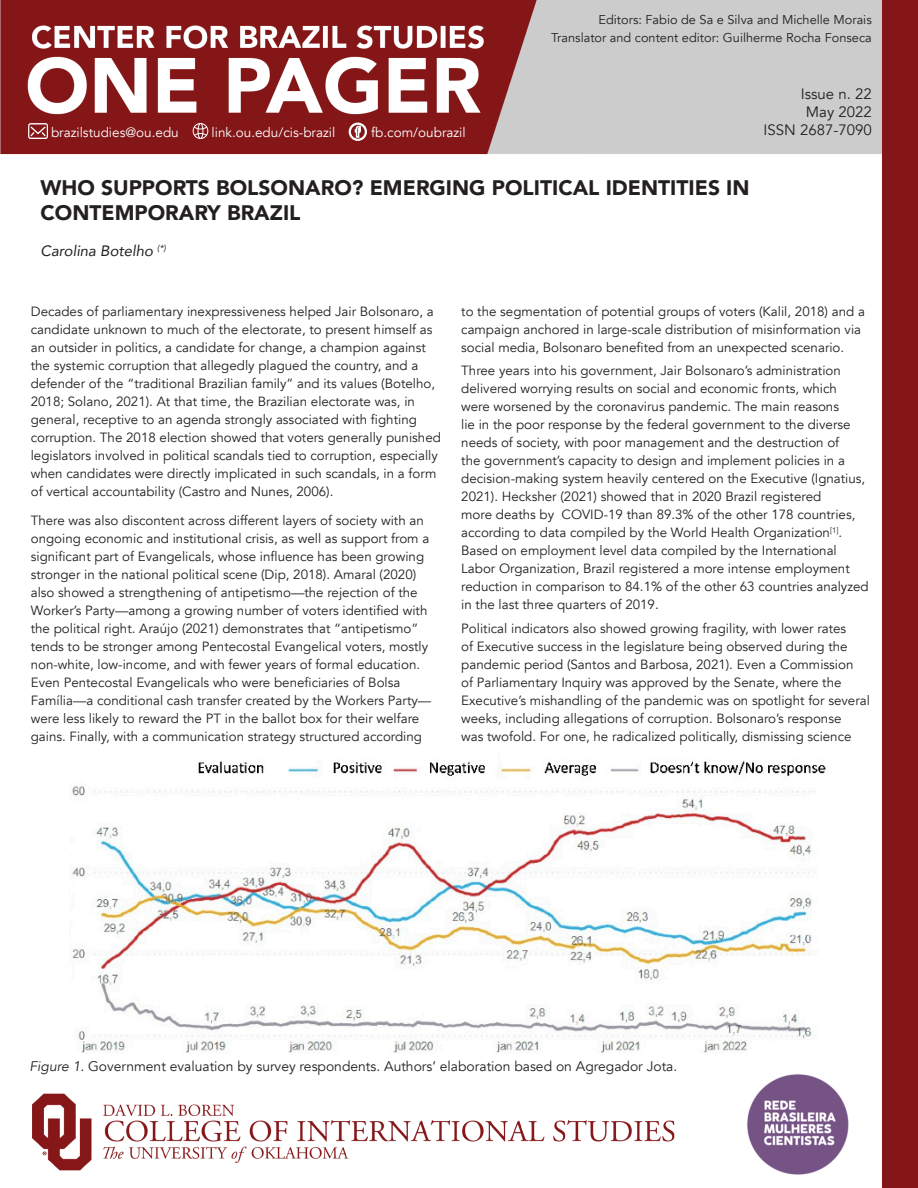
<style>
.page{position:relative;width:918px;height:1188px;background:#fff}
.page>*{position:absolute;margin:0;border:0;box-sizing:border-box;transform-origin:0 0}
.t1{font:900 21px/25.2px "Avenir";color:#231f20}
.t2{font:15px "Avenir";color:#231f20}
.t3{font:italic 15px "Avenir";color:#231f20}
.t4{font:13.8px "Avenir";color:#231f20}
.t5{font:13.5px "Avenir";color:#fff}
.t6{font:13.35px/18px "Avenir";color:#231f20}
.t7{font:12.75px "Avenir";color:#231f20}
.s1{font-style:italic}
</style>
<div class="page">
<img style="left:0;top:0;width:918px;height:1188px">
<div style="left:31px;top:302px;width:843px;height:449px;background:#fff"></div>
<svg style="left:193px;top:123px;width:15px;height:16px"></svg>
<svg style="left:28px;top:123px;width:20px;height:16px"></svg>
<div style="left:349px;top:123px;width:18px;height:18px;border:2px solid #fff;border-radius:8px"></div>
<svg style="left:354px;top:125px;width:8px;height:14px"></svg>
<img style="left:69px;top:752px;width:766px;height:302px">
<p class="t5" style="left:51px;top:124px;width:129px">brazilstudies@ou.edu</p>
<p class="t5" style="left:212px;top:124px;width:125px">link.ou.edu/cis-brazil</p>
<p class="t5" style="left:371px;top:124px;width:96px">fb.com/oubrazil</p>
<p class="t7" style="left:599px;top:12px;width:275px">Editors: Fabio de Sa e Silva and Michelle Morais</p>
<p class="t7" style="left:551px;top:30px;width:322px">Translator and content editor: Guilherme Rocha Fonseca</p>
<p class="t2" style="left:801px;top:85px;width:72px">Issue n. 22</p>
<p class="t2" style="left:806px;top:103px;width:67px">May 2022</p>
<p class="t2" style="left:764px;top:121px;width:110px">ISSN 2687-7090</p>
<p class="t1" style="left:40px;top:174px;width:711px">WHO SUPPORTS BOLSONARO? EMERGING POLITICAL IDENTITIES IN<br>CONTEMPORARY BRAZIL</p>
<p class="t3" style="left:40px;top:241px;width:127px">Carolina Botelho <sup>(*)</sup></p>
<p class="t6" style="left:31px;top:302px;width:412px">Decades of parliamentary inexpressiveness helped Jair Bolsonaro, a candidate unknown to much of the electorate, to present himself as an outsider in politics, a candidate for change, a champion against the systemic corruption that allegedly plagued the country, and a defender of the “traditional Brazilian family” and its values (Botelho, 2018; Solano, 2021). At that time, the Brazilian electorate was, in general, receptive to an agenda strongly associated with fighting corruption. The 2018 election showed that voters generally punished legislators involved in political scandals tied to corruption, especially when candidates were directly implicated in such scandals, in a form of vertical accountability (Castro and Nunes, 2006).</p>
<p class="t6" style="left:31px;top:511px;width:402px">There was also discontent across different layers of society with an ongoing economic and institutional crisis, as well as support from a significant part of Evangelicals, whose influence has been growing stronger in the national political scene (Dip, 2018). Amaral (2020) also showed a strengthening of antipetismo––the rejection of the Worker’s Party––among a growing number of voters identified with the political right. Araújo (2021) demonstrates that “antipetismo” tends to be stronger among Pentecostal Evangelical voters, mostly non-white, low-income, and with fewer years of formal education.<br>Even Pentecostal Evangelicals who were beneficiaries of Bolsa Família––a conditional cash transfer created by the Workers Party–– were less likely to reward the PT in the ballot box for their welfare gains. Finally, with a communication strategy structured according</p>
<p class="t6" style="left:461px;top:302px;width:405px">to the segmentation of potential groups of voters (Kalil, 2018) and a campaign anchored in large-scale distribution of misinformation via social media, Bolsonaro benefited from an unexpected scenario.</p>
<p class="t6" style="left:461px;top:362px;width:409px">Three years into his government, Jair Bolsonaro’s administration delivered worrying results on social and economic fronts, which were worsened by the coronavirus pandemic. The main reasons<br>lie in the poor response by the federal government to the diverse needs of society, with poor management and the destruction of<br>the government’s capacity to design and implement policies in a decision-making system heavily centered on the Executive (Ignatius, 2021). Hecksher (2021) showed that in 2020 Brazil registered<br>more deaths by COVID-19 than 89.3% of the other 178 countries, according to data compiled by the World Health Organization<sup>[1]</sup>.<br>Based on employment level data compiled by the International Labor Organization, Brazil registered a more intense employment reduction in comparison to 84.1% of the other 63 countries analyzed in the last three quarters of 2019.</p>
<p class="t6" style="left:461px;top:619px;width:410px">Political indicators also showed growing fragility, with lower rates<br>of Executive success in the legislature being observed during the pandemic period (Santos and Barbosa, 2021). Even a Commission<br>of Parliamentary Inquiry was approved by the Senate, where the Executive’s mishandling of the pandemic was on spotlight for several weeks, including allegations of corruption. Bolsonaro’s response<br>was twofold. For one, he radicalized politically, dismissing science</p>
<p class="t4" style="left:30px;top:1058px;width:649px"><span class="s1">Figure 1.</span> Government evaluation by survey respondents. Authors’ elaboration based on Agregador Jota.</p>
</div>
